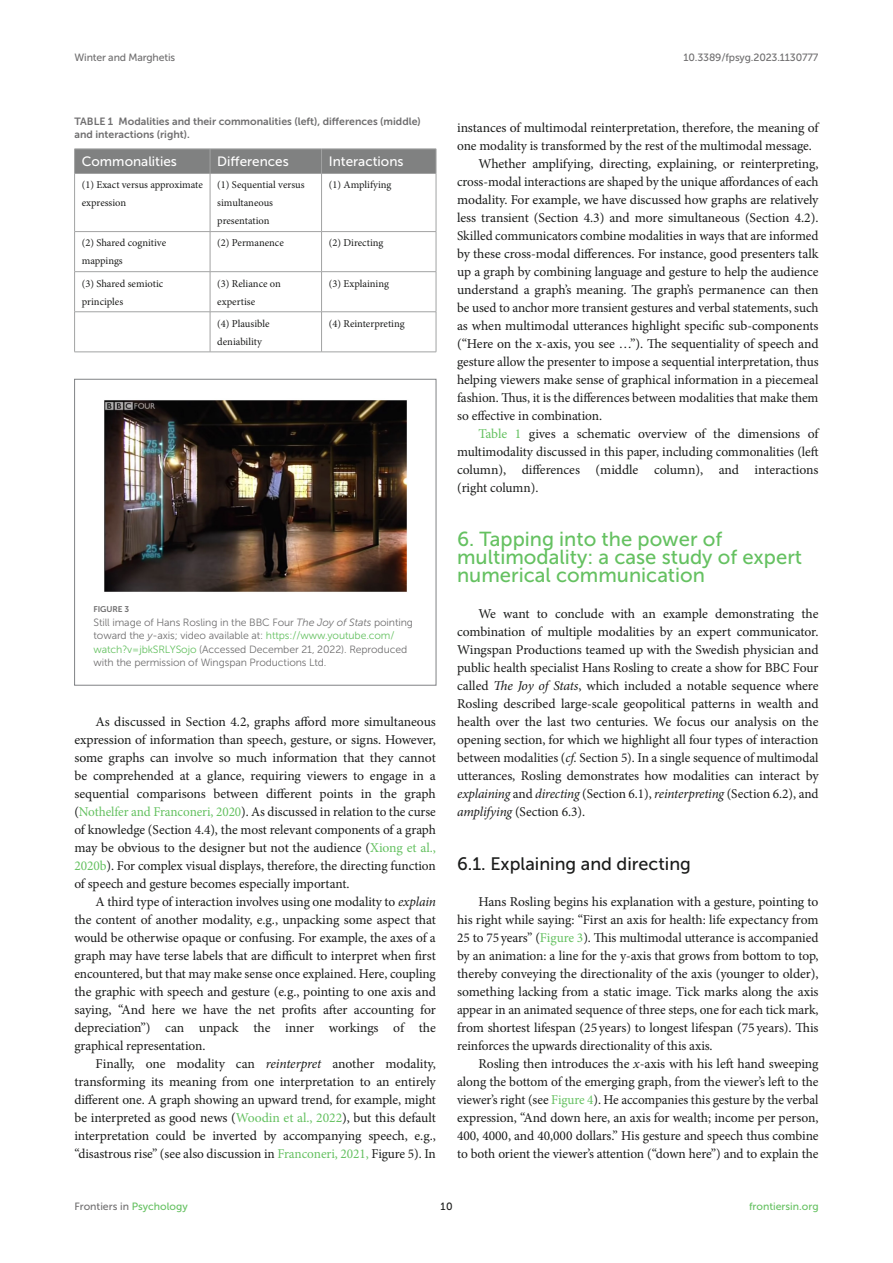
<style>
.page{position:relative;width:893px;height:1263px;background:#fff}
.page>*{position:absolute;margin:0;border:0;box-sizing:border-box;transform-origin:0 0}
.HEAD_1{font:20.25px/18px "Museo Sans 500";color:#65c161}
.HEAD_2{font:18px "Museo Sans 500";color:#1b1c1b}
.TEXT{font:13.5px/18px "Minion Pro";letter-spacing:-.005em;color:#1b1c1b;text-align:justify}
.TEXT_FLUSH{font:13.5px/18px "Minion Pro";letter-spacing:-.005em;color:#1b1c1b;text-align:justify}
.TB_CH{font:13.5px "Museo Sans 500";color:#fff}
.TB_TX{font:10.5px/18px "Minion Pro";color:#1b1c1b}
.FIG_LEG{font:10.5px/13.5px "Museo Sans 300";letter-spacing:-.01em;color:#706f70}
.TT{font:10.5px/13.5px "Museo Sans 700";color:#706f70}
.t1{font:10.5px "Museo Sans 500";letter-spacing:-.015em;color:#706f70}
.t2{font:10.5px "Museo Sans 500";color:#65c161}
.t3{font:10.5px "Museo Sans 500";color:#1b1c1b}
.FIG_HD{font:8.25px "Museo Sans 700";letter-spacing:-.01em;color:#706f70}
.s1{font-style:italic}
.s2{color:#65c161}
</style>
<div class="page">
<hr style="left:210px;top:271px;width:112px;height:1px;background:#a2a3a3">
<hr style="left:210px;top:311px;width:112px;height:1px;background:#a2a3a3">
<hr style="left:210px;top:352px;width:112px;height:1px;background:#a2a3a3">
<hr style="left:321px;top:232px;width:1px;height:39px;background:#a2a3a3">
<hr style="left:436px;top:232px;width:1px;height:39px;background:#a2a3a3">
<hr style="left:322px;top:271px;width:114px;height:1px;background:#a2a3a3">
<hr style="left:321px;top:272px;width:1px;height:40px;background:#a2a3a3">
<hr style="left:436px;top:272px;width:1px;height:40px;background:#a2a3a3">
<hr style="left:322px;top:311px;width:114px;height:1px;background:#a2a3a3">
<hr style="left:321px;top:312px;width:1px;height:40px;background:#a2a3a3">
<hr style="left:436px;top:312px;width:1px;height:40px;background:#a2a3a3">
<hr style="left:322px;top:352px;width:114px;height:1px;background:#a2a3a3">
<hr style="left:74px;top:232px;width:1px;height:39px;background:#a2a3a3">
<hr style="left:210px;top:232px;width:1px;height:39px;background:#a2a3a3">
<hr style="left:74px;top:271px;width:136px;height:1px;background:#a2a3a3">
<hr style="left:74px;top:272px;width:1px;height:40px;background:#a2a3a3">
<hr style="left:210px;top:272px;width:1px;height:40px;background:#a2a3a3">
<hr style="left:74px;top:311px;width:136px;height:1px;background:#a2a3a3">
<hr style="left:74px;top:312px;width:1px;height:40px;background:#a2a3a3">
<hr style="left:210px;top:312px;width:1px;height:40px;background:#a2a3a3">
<hr style="left:74px;top:352px;width:136px;height:1px;background:#a2a3a3">
<hr style="left:210px;top:173px;width:112px;height:1px;background:#a2a3a3">
<hr style="left:322px;top:173px;width:114px;height:1px;background:#a2a3a3">
<div style="left:74px;top:149px;width:363px;height:24px;background:#808181"></div>
<hr style="left:74px;top:173px;width:136px;height:1px;background:#a2a3a3">
<hr style="left:210px;top:231px;width:112px;height:1px;background:#a2a3a3">
<hr style="left:321px;top:174px;width:1px;height:57px;background:#a2a3a3">
<hr style="left:436px;top:174px;width:1px;height:57px;background:#a2a3a3">
<hr style="left:322px;top:231px;width:114px;height:1px;background:#a2a3a3">
<hr style="left:74px;top:174px;width:1px;height:57px;background:#a2a3a3">
<hr style="left:210px;top:174px;width:1px;height:57px;background:#a2a3a3">
<hr style="left:74px;top:231px;width:136px;height:1px;background:#a2a3a3">
<img style="left:104px;top:400px;width:303px;height:192px">
<div style="left:74px;top:379px;width:362px;height:306px;border:1px solid #808285"></div>
<p class="t1" style="left:74px;top:51px;width:102px">Winter and Marghetis</p>
<p class="t1" style="left:684px;top:51px;width:136px">10.3389/fpsyg.2023.1130777</p>
<p class="TT" style="left:74px;top:114px;width:348px">TABLE 1 Modalities and their commonalities (left), differences (middle) and interactions (right).</p>
<p class="TB_CH" style="left:82px;top:154px;width:97px">Commonalities</p>
<p class="TB_CH" style="left:217px;top:154px;width:73px">Differences</p>
<p class="TB_CH" style="left:329px;top:154px;width:76px">Interactions</p>
<p class="TB_TX" style="left:82px;top:176px;width:123px">(1) Exact versus approximate expression</p>
<p class="TB_TX" style="left:217px;top:176px;width:89px">(1) Sequential versus simultaneous presentation</p>
<p class="TB_TX" style="left:329px;top:176px;width:64px">(1) Amplifying</p>
<p class="TB_TX" style="left:82px;top:234px;width:86px">(2) Shared cognitive mappings</p>
<p class="TB_TX" style="left:217px;top:234px;width:68px">(2) Permanence</p>
<p class="TB_TX" style="left:329px;top:234px;width:56px">(2) Directing</p>
<p class="TB_TX" style="left:82px;top:274px;width:83px">(3) Shared semiotic principles</p>
<p class="TB_TX" style="left:217px;top:274px;width:65px">(3) Reliance on expertise</p>
<p class="TB_TX" style="left:329px;top:274px;width:62px">(3) Explaining</p>
<p class="TB_TX" style="left:217px;top:314px;width:54px">(4) Plausible deniability</p>
<p class="TB_TX" style="left:329px;top:314px;width:77px">(4) Reinterpreting</p>
<p class="FIG_HD" style="left:94px;top:605px;width:37px">FIGURE 3</p>
<p class="FIG_LEG" style="left:94px;top:615px;width:321px">Still image of Hans Rosling in the BBC Four <span class="s1">The Joy of Stats</span> pointing toward the <span class="s1">y</span>-axis; video available at: <span class="s2">https://www.youtube.com/ watch?v=jbkSRLYSojo</span> (Accessed December 21, 2022). Reproduced with the permission of Wingspan Productions Ltd.</p>
<p class="TEXT" style="left:74px;top:713px;width:363px;text-indent:21px">As discussed in Section 4.2, graphs afford more simultaneous expression of information than speech, gesture, or signs. However, some graphs can involve so much information that they cannot be comprehended at a glance, requiring viewers to engage in a sequential comparisons between different points in the graph (<span class="s2">Nothelfer and Franconeri, 2020</span>). As discussed in relation to the curse of knowledge (Section 4.4), the most relevant components of a graph may be obvious to the designer but not the audience (<span class="s2">Xiong et al., 2020b</span>). For complex visual displays, therefore, the directing function of speech and gesture becomes especially important.</p>
<p class="TEXT" style="left:74px;top:893px;width:363px;text-indent:21px">A third type of interaction involves using one modality to <span class="s1">explain </span>the content of another modality, e.g., unpacking some aspect that would be otherwise opaque or confusing. For example, the axes of a graph may have terse labels that are difficult to interpret when first encountered, but that may make sense once explained. Here, coupling the graphic with speech and gesture (e.g., pointing to one axis and saying, “And here we have the net profits after accounting for depreciation”) can unpack the inner workings of the graphical representation.</p>
<p class="TEXT" style="left:74px;top:1055px;width:363px;text-indent:21px">Finally, one modality can <span class="s1">reinterpret</span> another modality, transforming its meaning from one interpretation to an entirely different one. A graph showing an upward trend, for example, might be interpreted as good news (<span class="s2">Woodin et al., 2022</span>), but this default interpretation could be inverted by accompanying speech, e.g., “disastrous rise” (see also discussion in <span class="s2">Franconeri, 2021,</span> Figure 5). In</p>
<p class="TEXT" style="left:457px;top:119px;width:363px">instances of multimodal reinterpretation, therefore, the meaning of one modality is transformed by the rest of the multimodal message.</p>
<p class="TEXT" style="left:457px;top:155px;width:363px;text-indent:21px">Whether amplifying, directing, explaining, or reinterpreting, cross-modal interactions are shaped by the unique affordances of each modality. For example, we have discussed how graphs are relatively less transient (Section 4.3) and more simultaneous (Section 4.2).<br>Skilled communicators combine modalities in ways that are informed by these cross-modal differences. For instance, good presenters talk up a graph by combining language and gesture to help the audience understand a graph’s meaning. The graph’s permanence can then be used to anchor more transient gestures and verbal statements, such as when multimodal utterances highlight specific sub-components (“Here on the x-axis, you see …”). The sequentiality of speech and gesture allow the presenter to impose a sequential interpretation, thus helping viewers make sense of graphical information in a piecemeal fashion. Thus, it is the differences between modalities that make them so effective in combination.</p>
<p class="TEXT" style="left:457px;top:425px;width:363px;text-indent:21px"><span class="s2">Table 1</span> gives a schematic overview of the dimensions of multimodality discussed in this paper, including commonalities (left column), differences (middle column), and interactions (right column).</p>
<p class="HEAD_1" style="left:457px;top:530px;width:347px">6. Tapping into the power of multimodality: a case study of expert numerical communication</p>
<p class="TEXT_FLUSH" style="left:457px;top:605px;width:363px;text-indent:21px">We want to conclude with an example demonstrating the combination of multiple modalities by an expert communicator.<br>Wingspan Productions teamed up with the Swedish physician and public health specialist Hans Rosling to create a show for BBC Four called <span class="s1">The Joy of Stats</span>, which included a notable sequence where Rosling described large-scale geopolitical patterns in wealth and health over the last two centuries. We focus our analysis on the opening section, for which we highlight all four types of interaction between modalities (<span class="s1">cf.</span> Section 5). In a single sequence of multimodal utterances, Rosling demonstrates how modalities can interact by <span class="s1">explaining</span> and <span class="s1">directing</span> (Section 6.1), <span class="s1">reinterpreting</span> (Section 6.2), and <span class="s1">amplifying</span> (Section 6.3).</p>
<p class="HEAD_2" style="left:457px;top:854px;width:235px">6.1. Explaining and directing</p>
<p class="TEXT_FLUSH" style="left:457px;top:893px;width:363px;text-indent:21px">Hans Rosling begins his explanation with a gesture, pointing to his right while saying: “First an axis for health: life expectancy from 25 to 75years” (<span class="s2">Figure 3</span>). This multimodal utterance is accompanied by an animation: a line for the y-axis that grows from bottom to top, thereby conveying the directionality of the axis (younger to older), something lacking from a static image. Tick marks along the axis appear in an animated sequence of three steps, one for each tick mark, from shortest lifespan (25years) to longest lifespan (75years). This reinforces the upwards directionality of this axis.</p>
<p class="TEXT" style="left:457px;top:1055px;width:363px;text-indent:21px">Rosling then introduces the <span class="s1">x</span>-axis with his left hand sweeping along the bottom of the emerging graph, from the viewer’s left to the viewer’s right (see <span class="s2">Figure 4</span>). He accompanies this gesture by the verbal expression, “And down here, an axis for wealth; income per person, 400, 4000, and 40,000 dollars.” His gesture and speech thus combine to both orient the viewer’s attention (“down here”) and to explain the</p>
<p class="t1" style="left:74px;top:1200px;width:115px">Frontiers in <span class="s2">Psychology</span></p>
<p class="t3" style="left:440px;top:1200px;width:14px">10</p>
<p class="t2" style="left:749px;top:1200px;width:71px">frontiersin.org</p>
</div>
